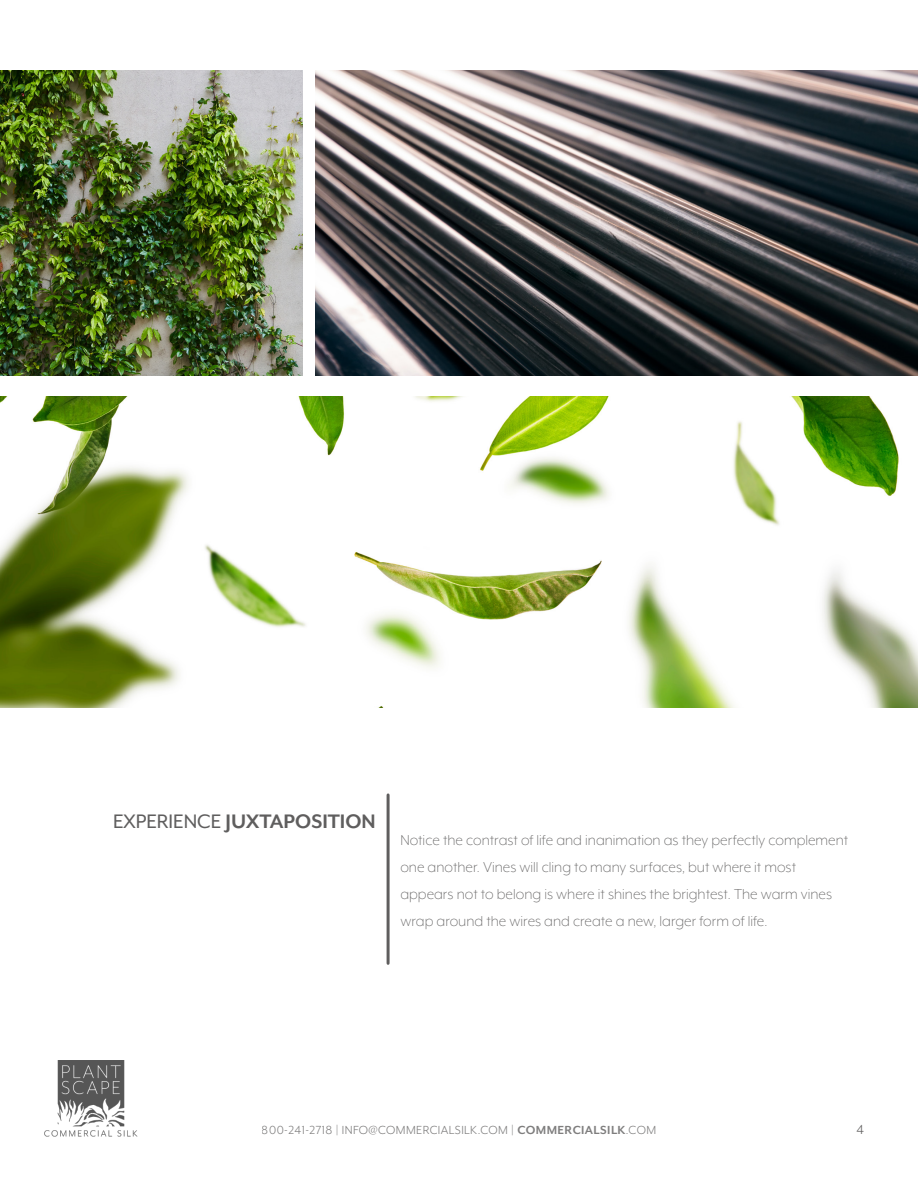
<style>
.page{position:relative;width:918px;height:1188px;background:#fff}
.page>*{position:absolute;margin:0;border:0;box-sizing:border-box;transform-origin:0 0}
.t1{font:700 22.5px "Mr Eaves XL Mod OT";color:#5f5e5e}
.Body{font:300 16.5px/27px "Mr Eaves XL Mod OT";color:#5f5e5e}
.t2{font:15px "Mr Eaves XL Mod OT";color:#5f5e5e}
.t3{font:13.5px "Mr Eaves XL Mod OT";letter-spacing:.03em;color:#5f5e5e}
.s1{font-weight:400}
.s2{font-weight:700}
</style>
<div class="page">
<img style="left:0;top:397px;width:918px;height:310px">
<hr style="left:387px;top:795px;width:3px;height:168px;background:#5f5e5e">
<img style="left:0;top:70px;width:302px;height:306px">
<img style="left:315px;top:70px;width:603px;height:306px">
<img style="left:44px;top:1061px;width:94px;height:76px">
<p class="t1" style="left:113px;top:810px;width:264px"><span class="s1">EXPERIENCE</span> JUXTAPOSITION</p>
<p class="Body" style="left:400px;top:827px;width:449px">Notice the contrast of life and inanimation as they perfectly complement one another. Vines will cling to many surfaces, but where it most appears not to belong is where it shines the brightest. The warm vines wrap around the wires and create a new, larger form of life.</p>
<p class="t3" style="left:262px;top:1123px;width:396px">800-241-2718 | INFO@COMMERCIALSILK.COM | <span class="s2">COMMERCIALSILK</span>.COM</p>
<p class="t2" style="left:856px;top:1122px;width:9px">4</p>
</div>
